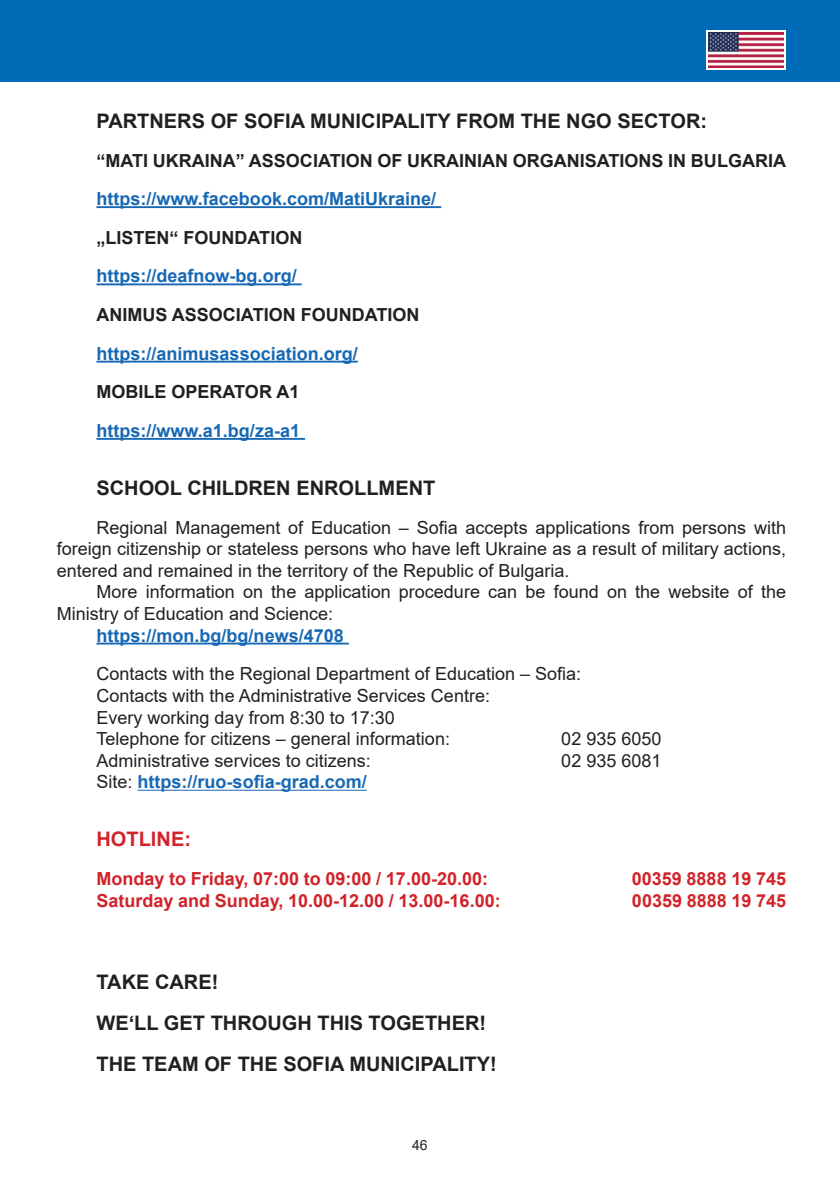
<style>
.page{position:relative;width:840px;height:1191px;background:#fff}
.page>*{position:absolute;margin:0;border:0;box-sizing:border-box;transform-origin:0 0}
.t1{font:700 20px/41px "Arial";color:#231f20}
.t2{font:700 20px "Arial";color:#d1232a}
.t3{font:18px/21.6px "Arial";color:#231f20}
.t4{font:700 18px "Arial";color:#1768b4}
.t5{font:700 18px "Arial";color:#231f20}
.t6{font:700 18px "Arial";color:#d1232a}
.t7{font:14px "Arial";color:#231f20}
.s1{font-weight:400;color:#231f20}
</style>
<div class="page">
<div style="left:0;top:0;width:839px;height:82px;background:#006cb7"></div>
<div style="left:706px;top:30px;width:79px;height:40px;background:linear-gradient(to right,#fff,#fff)"></div>
<img style="left:708px;top:32px;width:75px;height:35px">
<hr style="left:96px;top:206px;width:345px;height:2px;background:#1768b4">
<hr style="left:96px;top:283px;width:205px;height:2px;background:#1768b4">
<hr style="left:96px;top:361px;width:261px;height:1px;background:#1768b4">
<hr style="left:96px;top:438px;width:209px;height:2px;background:#1768b4">
<hr style="left:96px;top:642px;width:252px;height:2px;background:#1768b4">
<hr style="left:137px;top:789px;width:229px;height:1px;background:#1768b4">
<p class="t1" style="left:96px;top:101px;width:612px">PARTNERS OF SOFIA MUNICIPALITY FROM THE NGO SECTOR:</p>
<p class="t5" style="left:96px;top:148px;width:690px">“MATI UKRAINA” ASSOCIATION OF UKRAINIAN ORGANISATIONS IN BULGARIA</p>
<p class="t4" style="left:96px;top:186px;width:341px">https://www.facebook.com/MatiUkraine/</p>
<p class="t5" style="left:96px;top:225px;width:207px">„LISTEN“ FOUNDATION</p>
<p class="t4" style="left:96px;top:263px;width:201px">https://deafnow-bg.org/</p>
<p class="t5" style="left:96px;top:302px;width:324px">ANIMUS ASSOCIATION FOUNDATION</p>
<p class="t4" style="left:96px;top:341px;width:263px">https://animusassociation.org/</p>
<p class="t5" style="left:96px;top:379px;width:204px">MOBILE OPERATOR A1</p>
<p class="t4" style="left:96px;top:418px;width:205px">https://www.a1.bg/za-a1</p>
<p class="t1" style="left:96px;top:468px;width:340px">SCHOOL CHILDREN ENROLLMENT</p>
<p class="t3" style="left:57px;top:516px;width:730px;text-align:justify;text-indent:40px">Regional Management of Education – Sofia accepts applications from persons with foreign citizenship or stateless persons who have left Ukraine as a result of military actions, entered and remained in the territory of the Republic of Bulgaria.</p>
<p class="t3" style="left:57px;top:581px;width:730px;text-indent:40px">More information on the application procedure can be found on the website of the<br>Ministry of Education and Science:</p>
<p class="t4" style="left:96px;top:622px;width:249px">https://mon.bg/bg/news/4708</p>
<p class="t3" style="left:96px;top:663px;width:486px">Contacts with the Regional Department of Education – Sofia:<br>Contacts with the Administrative Services Centre:<br>Every working day from 8:30 to 17:30<br>Telephone for citizens – general information:</p>
<p class="t3" style="left:561px;top:728px;width:102px">02 935 6050</p>
<p class="t3" style="left:96px;top:749px;width:276px">Administrative services to citizens:</p>
<p class="t3" style="left:561px;top:749px;width:102px">02 935 6081</p>
<p class="t4" style="left:96px;top:769px;width:272px"><span class="s1">Site:</span> https://ruo-sofia-grad.com/</p>
<p class="t2" style="left:96px;top:825px;width:96px">HOTLINE:</p>
<p class="t6" style="left:96px;top:866px;width:393px">Monday to Friday, 07:00 to 09:00 / 17.00-20.00:</p>
<p class="t6" style="left:631px;top:866px;width:156px">00359 8888 19 745</p>
<p class="t6" style="left:96px;top:887px;width:405px">Saturday and Sunday, 10.00-12.00 / 13.00-16.00:</p>
<p class="t6" style="left:631px;top:887px;width:155px">00359 8888 19 745</p>
<p class="t1" style="left:96px;top:961px;width:401px">TAKE CARE!<br>WE‘LL GET THROUGH THIS TOGETHER!<br>THE TEAM OF THE SOFIA MUNICIPALITY!</p>
<p class="t7" style="left:412px;top:1135px;width:17px">46</p>
</div>
